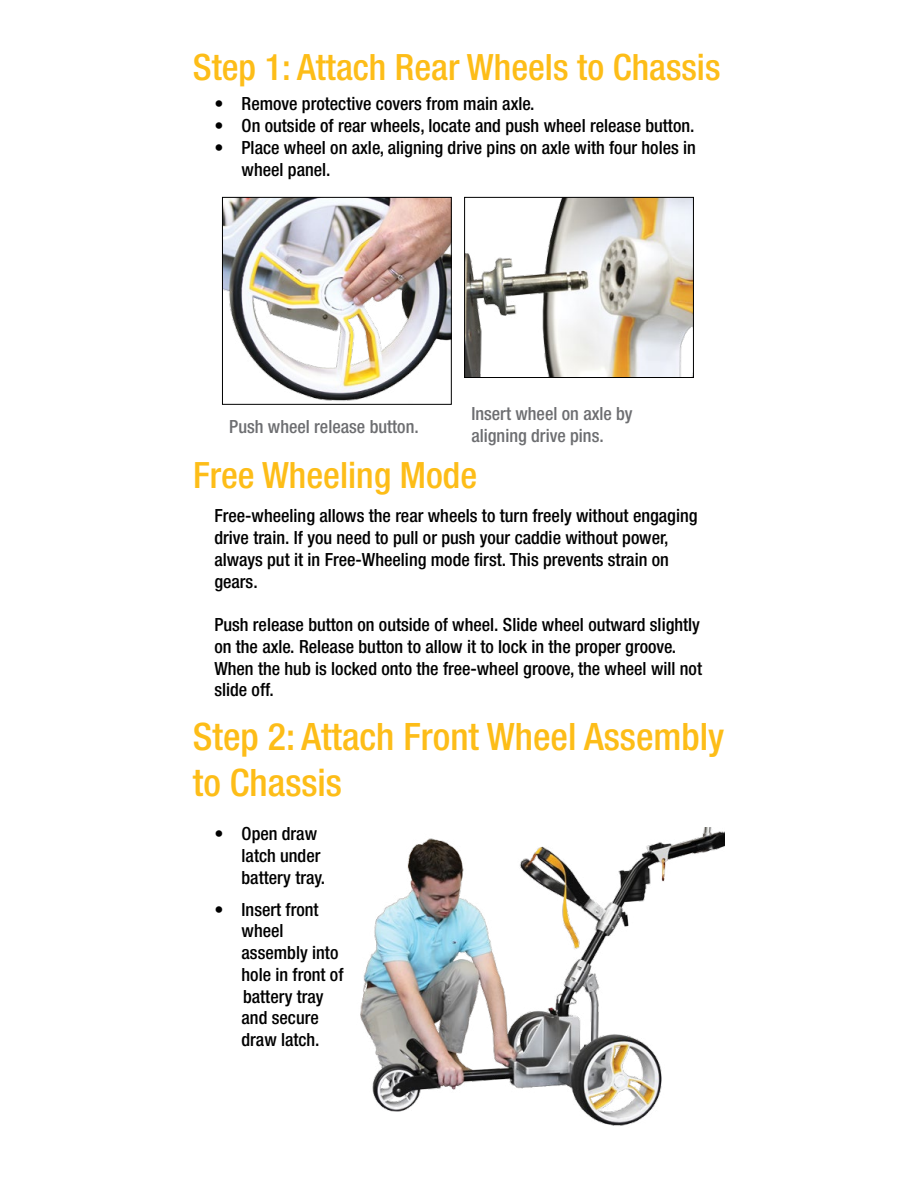
<style>
.page{position:relative;width:918px;height:1188px;background:#fff}
.page>*{position:absolute;margin:0;border:0;box-sizing:border-box;transform-origin:0 0}
.t1{font:500 condensed 37.8px/45.5px "Helvetica Neue LT Com";color:#fdbd18}
.t2{font:500 condensed 36.3px "Helvetica Neue LT Com";color:#fdbd18}
.t3{font:500 condensed 18.15px/21.8px "Helvetica Neue LT Com";color:#000}
.t4{font:500 condensed 18.15px/21.8px "Helvetica Neue LT Com";color:#6d6e71}
</style>
<div class="page">
<img style="left:224px;top:199px;width:226px;height:202px">
<div style="left:222px;top:197px;width:230px;height:208px;border:1px solid #000"></div>
<img style="left:466px;top:199px;width:226px;height:177px">
<div style="left:464px;top:197px;width:230px;height:181px;border:1px solid #000"></div>
<img style="left:360px;top:827px;width:365px;height:299px">
<h2 class="t2" style="left:193px;top:45px;width:529px">Step 1: Attach Rear Wheels to Chassis</h2>
<p class="t3" style="left:214px;top:93px;width:322px">• Remove protective covers from main axle.</p>
<p class="t3" style="left:214px;top:115px;width:482px">• On outside of rear wheels, locate and push wheel release button.</p>
<p class="t3" style="left:242px;top:137px;width:456px;text-indent:-27px">• Place wheel on axle, aligning drive pins on axle with four holes in wheel panel.</p>
<p class="t4" style="left:229px;top:415px;width:191px">Push wheel release button.</p>
<p class="t4" style="left:471px;top:402px;width:163px">Insert wheel on axle by aligning drive pins.</p>
<h2 class="t2" style="left:193px;top:454px;width:286px">Free Wheeling Mode</h2>
<p class="t3" style="left:214px;top:505px;width:485px">Free-wheeling allows the rear wheels to turn freely without engaging drive train. If you need to pull or push your caddie without power, always put it in Free-Wheeling mode first. This prevents strain on gears.</p>
<p class="t3" style="left:214px;top:614px;width:489px">Push release button on outside of wheel. Slide wheel outward slightly on the axle. Release button to allow it to lock in the proper groove.<br>When the hub is locked onto the free-wheel groove, the wheel will not slide off.</p>
<h1 class="t1" style="left:193px;top:714px;width:533px">Step 2: Attach Front Wheel Assembly to Chassis</h1>
<p class="t3" style="left:242px;top:823px;width:85px;text-indent:-27px">• Open draw latch under battery tray.</p>
<p class="t3" style="left:242px;top:898px;width:103px;text-indent:-27px">• Insert front wheel assembly into hole in front of battery tray and secure draw latch.</p>
</div>
